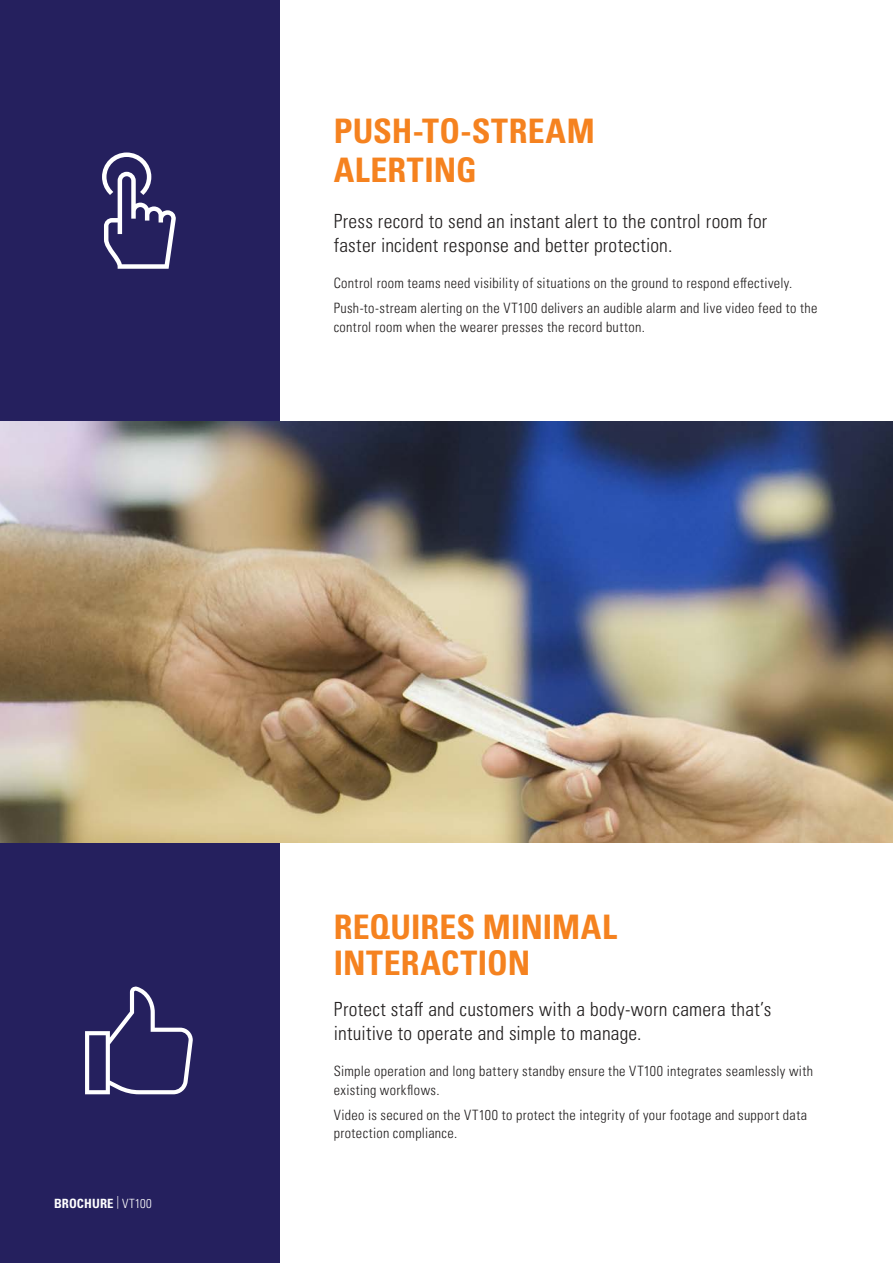
<style>
.page{position:relative;width:893px;height:1263px;background:#fff}
.page>*{position:absolute;margin:0;border:0;box-sizing:border-box;transform-origin:0 0}
.t1{font:700 condensed 33.75px/36px "Univers LT Pro";letter-spacing:.005em;color:#f5821f}
.t2{font:300 condensed 19.5px/23.2px "Univers LT Pro";letter-spacing:.015em;color:#221f1f}
.t3{font:300 condensed 14.25px/18.3px "Univers LT Pro";letter-spacing:.025em;color:#221f1f}
.t4{font:700 condensed 12.75px "Univers LT Pro";letter-spacing:.01em;color:#fff}
.s1{font-weight:300}
</style>
<div class="page">
<div style="left:0;top:0;width:280px;height:422px;background:#25205e"></div>
<div style="left:0;top:843px;width:280px;height:420px;background:#25205e"></div>
<img style="left:0;top:422px;width:893px;height:421px">
<svg style="left:102px;top:152px;width:74px;height:117px"></svg>
<svg style="left:85px;top:986px;width:108px;height:108px"></svg>
<h1 class="t1" style="left:334px;top:112px;width:263px;line-height:39px">PUSH-TO-STREAM<br>ALERTING</h1>
<h2 class="t2" style="left:334px;top:211px;width:435px">Press record to send an instant alert to the control room for faster incident response and better protection.</h2>
<p class="t3" style="left:334px;top:272px;width:485px;line-height:25px">Control room teams need visibility of situations on the ground to respond effectively.<br>Push-to-stream alerting on the VT100 delivers an audible alarm and live video feed to the</p>
<p class="t3" style="left:334px;top:319px;width:313px">control room when the wearer presses the record button.</p>
<p class="t4" style="left:54px;top:1199px;width:99px">BROCHURE <span class="s1">| VT100</span></p>
<h1 class="t1" style="left:334px;top:910px;width:285px">REQUIRES MINIMAL<br>INTERACTION</h1>
<h2 class="t2" style="left:334px;top:999px;width:439px">Protect staff and customers with a body-worn camera that’s intuitive to operate and simple to manage.</h2>
<p class="t3" style="left:334px;top:1063px;width:481px">Simple operation and long battery standby ensure the VT100 integrates seamlessly with existing workflows.</p>
<p class="t3" style="left:334px;top:1106px;width:475px">Video is secured on the VT100 to protect the integrity of your footage and support data protection compliance.</p>
</div>
